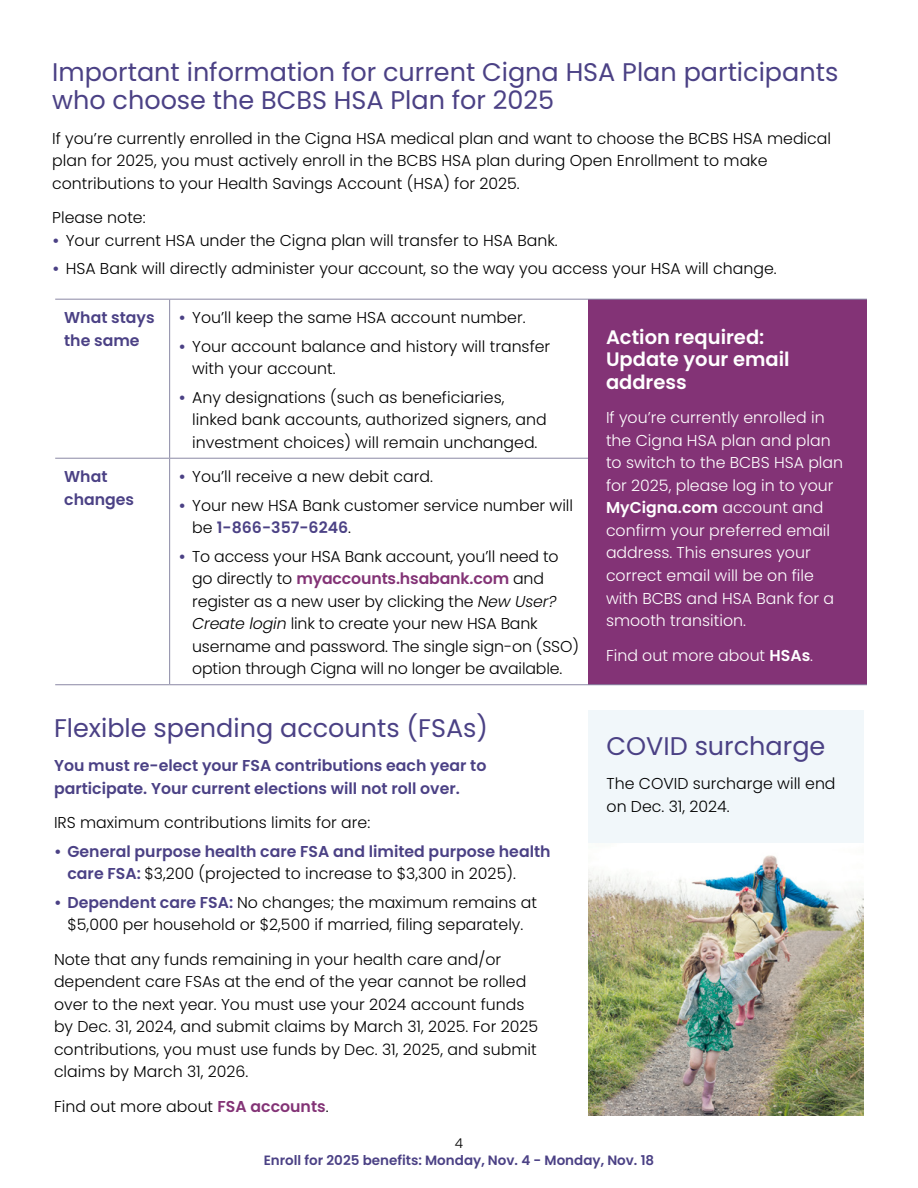
<style>
.page{position:relative;width:918px;height:1188px;background:#fff}
.page>*{position:absolute;margin:0;border:0;box-sizing:border-box;transform-origin:0 0}
.t1{font:25.5px/28.5px "Poppins";color:#4b4185}
.t2{font:600 19.5px/22.5px "Poppins";color:#fff}
.t3{font:300 15.75px/22.5px "Poppins";color:#000}
.t4{font:300 15.75px/22.5px "Poppins";color:#fff}
.t5{font:600 15.75px/22.5px "Poppins";color:#4b4185}
.t6{font:600 13.5px "Poppins";color:#4b4185}
.t7{font:300 13.5px "Poppins";color:#000}
.s1{font-weight:600;color:#4b4185}
.s2{font-weight:600}
.s3{font-weight:600;color:#833376}
.s4{font-style:italic}
.s5{font-weight:300;color:#000}
</style>
<div class="page">
<div style="left:588px;top:299px;width:279px;height:386px;background:#833376"></div>
<hr style="left:55px;top:299px;width:115px;height:1px;background:#8a88a4">
<hr style="left:170px;top:299px;width:418px;height:1px;background:#8a88a4">
<hr style="left:169px;top:300px;width:1px;height:158px;background:#8a88a4">
<hr style="left:588px;top:299px;width:279px;height:1px;background:#8a88a4">
<hr style="left:55px;top:458px;width:115px;height:1px;background:#8a88a4">
<hr style="left:170px;top:458px;width:418px;height:1px;background:#8a88a4">
<hr style="left:169px;top:459px;width:1px;height:225px;background:#8a88a4">
<hr style="left:55px;top:684px;width:115px;height:1px;background:#8a88a4">
<hr style="left:170px;top:684px;width:418px;height:1px;background:#8a88a4">
<hr style="left:588px;top:684px;width:279px;height:1px;background:#8a88a4">
<img style="left:589px;top:842px;width:275px;height:274px">
<div style="left:589px;top:710px;width:275px;height:132px;background:#f1f7fa"></div>
<h1 class="t1" style="left:52px;top:58px;width:788px">Important information for current Cigna HSA Plan participants who choose the BCBS HSA Plan for 2025</h1>
<p class="t3" style="left:52px;top:127px;width:780px">If you’re currently enrolled in the Cigna HSA medical plan and want to choose the BCBS HSA medical plan for 2025, you must actively enroll in the BCBS HSA plan during Open Enrollment to make contributions to your Health Savings Account (HSA) for 2025.</p>
<p class="t3" style="left:52px;top:207px;width:95px">Please note:</p>
<p class="t3" style="left:52px;top:229px;width:507px"><span class="s1">•</span> Your current HSA under the Cigna plan will transfer to HSA Bank.</p>
<p class="t3" style="left:52px;top:258px;width:726px"><span class="s1">•</span> HSA Bank will directly administer your account, so the way you access your HSA will change.</p>
<p class="t5" style="left:64px;top:307px;width:92px">What stays the same</p>
<p class="t3" style="left:179px;top:307px;width:348px"><span class="s1">•</span> You’ll keep the same HSA account number.</p>
<p class="t2" style="left:606px;top:326px;width:185px">Action required:<br>Update your email address</p>
<p class="t4" style="left:606px;top:407px;width:239px">If you’re currently enrolled in the Cigna HSA plan and plan to switch to the BCBS HSA plan for 2025, please log in to your<br><span class="s2">MyCigna.com</span> account and confirm your preferred email address. This ensures your correct email will be on file with BCBS and HSA Bank for a smooth transition.</p>
<p class="t4" style="left:606px;top:644px;width:209px">Find out more about <span class="s2">HSAs</span>.</p>
<p class="t3" style="left:192px;top:335px;width:360px;text-indent:-13px"><span class="s1">•</span> Your account balance and history will transfer with your account.</p>
<p class="t3" style="left:192px;top:386px;width:356px;text-indent:-13px"><span class="s1">•</span> Any designations (such as beneficiaries, linked bank accounts, authorized signers, and investment choices) will remain unchanged.</p>
<p class="t5" style="left:64px;top:466px;width:71px">What changes</p>
<p class="t3" style="left:179px;top:466px;width:256px"><span class="s1">•</span> You’ll receive a new debit card.</p>
<p class="t3" style="left:192px;top:494px;width:383px;text-indent:-13px"><span class="s1">•</span> Your new HSA Bank customer service number will be <span class="s1">1-866-357-6246</span>.</p>
<p class="t3" style="left:192px;top:545px;width:388px;text-indent:-13px"><span class="s1">•</span> To access your HSA Bank account, you’ll need to go directly to <span class="s3">myaccounts.hsabank.com</span> and register as a new user by clicking the <span class="s4">New User?<br>Create login</span> link to create your new HSA Bank username and password. The single sign-on (SSO) option through Cigna will no longer be available.</p>
<h1 class="t1" style="left:54px;top:714px;width:436px">Flexible spending accounts (FSAs)</h1>
<p class="t5" style="left:54px;top:755px;width:434px">You must re-elect your FSA contributions each year to participate. Your current elections will not roll over.</p>
<p class="t3" style="left:54px;top:812px;width:318px">IRS maximum contributions limits for are:</p>
<p class="t5" style="left:67px;top:840px;width:485px;text-indent:-13px">• General purpose health care FSA and limited purpose health care FSA: <span class="s5">$3,200 (projected to increase to $3,300 in 2025).</span></p>
<p class="t3" style="left:54px;top:891px;width:485px;text-align:center"><span class="s1">• Dependent care FSA:</span> No changes; the maximum remains at $5,000 per household or $2,500 if married, filing separately.</p>
<p class="t3" style="left:54px;top:948px;width:486px">Note that any funds remaining in your health care and/or dependent care FSAs at the end of the year cannot be rolled over to the next year. You must use your 2024 account funds by Dec. 31, 2024, and submit claims by March 31, 2025. For 2025 contributions, you must use funds by Dec. 31, 2025, and submit claims by March 31, 2026.</p>
<p class="t3" style="left:54px;top:1095px;width:276px">Find out more about <span class="s3">FSA accounts</span>.</p>
<h1 class="t1" style="left:607px;top:732px;width:220px">COVID surcharge</h1>
<p class="t3" style="left:607px;top:773px;width:231px">The COVID surcharge will end on Dec. 31, 2024.</p>
<p class="t7" style="left:455px;top:1136px;width:10px">4</p>
<p class="t6" style="left:264px;top:1152px;width:392px">Enroll for 2025 benefits: Monday, Nov. 4 - Monday, Nov. 18</p>
</div>
